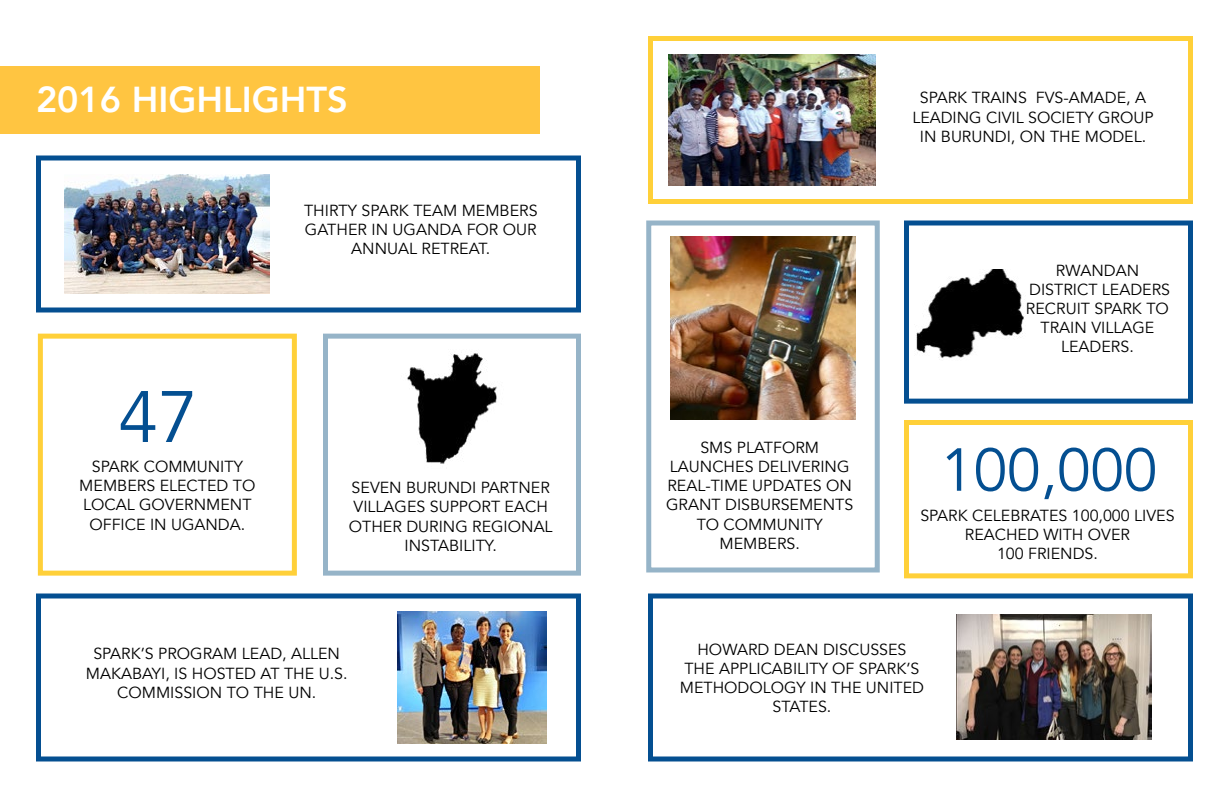
<style>
.page{position:relative;width:1224px;height:792px;background:#fff}
.page>*{position:absolute;margin:0;border:0;box-sizing:border-box;transform-origin:0 0}
.t1{font:72px "Avenir";color:#044f91}
.t2{font:60px "Avenir";color:#044f91}
.t3{font:800 36px "Avenir";color:#fff}
.t4{font:16px/19.2px "Avenir";color:#000;text-align:center}
</style>
<div class="page">
<div style="left:0;top:66px;width:540px;height:68px;background:#ffc541"></div>
<div style="left:36px;top:156px;width:545px;height:156px;border:5px solid #044f91"></div>
<div style="left:648px;top:36px;width:545px;height:168px;border:5px solid #ffd039"></div>
<div style="left:38px;top:334px;width:259px;height:242px;border:5px solid #ffd039"></div>
<div style="left:323px;top:334px;width:258px;height:242px;border:5px solid #96b4c8"></div>
<div style="left:36px;top:594px;width:545px;height:168px;border:5px solid #044f91"></div>
<div style="left:904px;top:220px;width:289px;height:184px;border:5px solid #044f91"></div>
<div style="left:904px;top:420px;width:289px;height:158px;border:5px solid #ffd039"></div>
<div style="left:648px;top:594px;width:545px;height:168px;border:5px solid #044f91"></div>
<div style="left:646px;top:220px;width:234px;height:352px;border:5px solid #96b4c8"></div>
<img style="left:671px;top:236px;width:184px;height:184px">
<img style="left:407px;top:353px;width:90px;height:111px">
<img style="left:956px;top:614px;width:196px;height:126px">
<img style="left:669px;top:54px;width:207px;height:132px">
<img style="left:398px;top:611px;width:149px;height:133px">
<img style="left:65px;top:174px;width:205px;height:120px">
<img style="left:916px;top:269px;width:108px;height:89px">
<h3 class="t3" style="left:36px;top:71px;width:313px">2016 HIGHLIGHTS</h3>
<p class="t4" style="left:304px;top:201px;width:235px">THIRTY SPARK TEAM MEMBERS<br>GATHER IN UGANDA FOR OUR<br>ANNUAL RETREAT.</p>
<h1 class="t1" style="left:118px;top:374px;width:82px">47</h1>
<p class="t4" style="left:79px;top:457px;width:178px">SPARK COMMUNITY<br>MEMBERS ELECTED TO<br>LOCAL GOVERNMENT<br>OFFICE IN UGANDA.</p>
<p class="t4" style="left:352px;top:478px;width:200px">SEVEN BURUNDI PARTNER</p>
<p class="t4" style="left:349px;top:498px;width:205px">VILLAGES SUPPORT EACH<br>OTHER DURING REGIONAL<br>INSTABILITY.</p>
<p class="t4" style="left:86px;top:645px;width:263px">SPARK’S PROGRAM LEAD, ALLEN<br>MAKABAYI, IS HOSTED AT THE U.S.<br>COMMISSION TO THE UN.</p>
<p class="t4" style="left:912px;top:89px;width:243px">SPARK TRAINS FVS-AMADE, A<br>LEADING CIVIL SOCIETY GROUP<br>IN BURUNDI, ON THE MODEL.</p>
<p class="t4" style="left:666px;top:438px;width:189px">SMS PLATFORM<br>LAUNCHES DELIVERING<br>REAL-TIME UPDATES ON<br>GRANT DISBURSEMENTS<br>TO COMMUNITY<br>MEMBERS.</p>
<p class="t4" style="left:1026px;top:261px;width:146px">RWANDAN<br>DISTRICT LEADERS<br>RECRUIT SPARK TO<br>TRAIN VILLAGE<br>LEADERS.</p>
<h2 class="t2" style="left:940px;top:434px;width:218px">100,000</h2>
<p class="t4" style="left:920px;top:506px;width:256px">SPARK CELEBRATES 100,000 LIVES<br>REACHED WITH OVER<br>100 FRIENDS.</p>
<p class="t4" style="left:680px;top:640px;width:246px">HOWARD DEAN DISCUSSES<br>THE APPLICABILITY OF SPARK’S<br>METHODOLOGY IN THE UNITED<br>STATES.</p>
</div>
